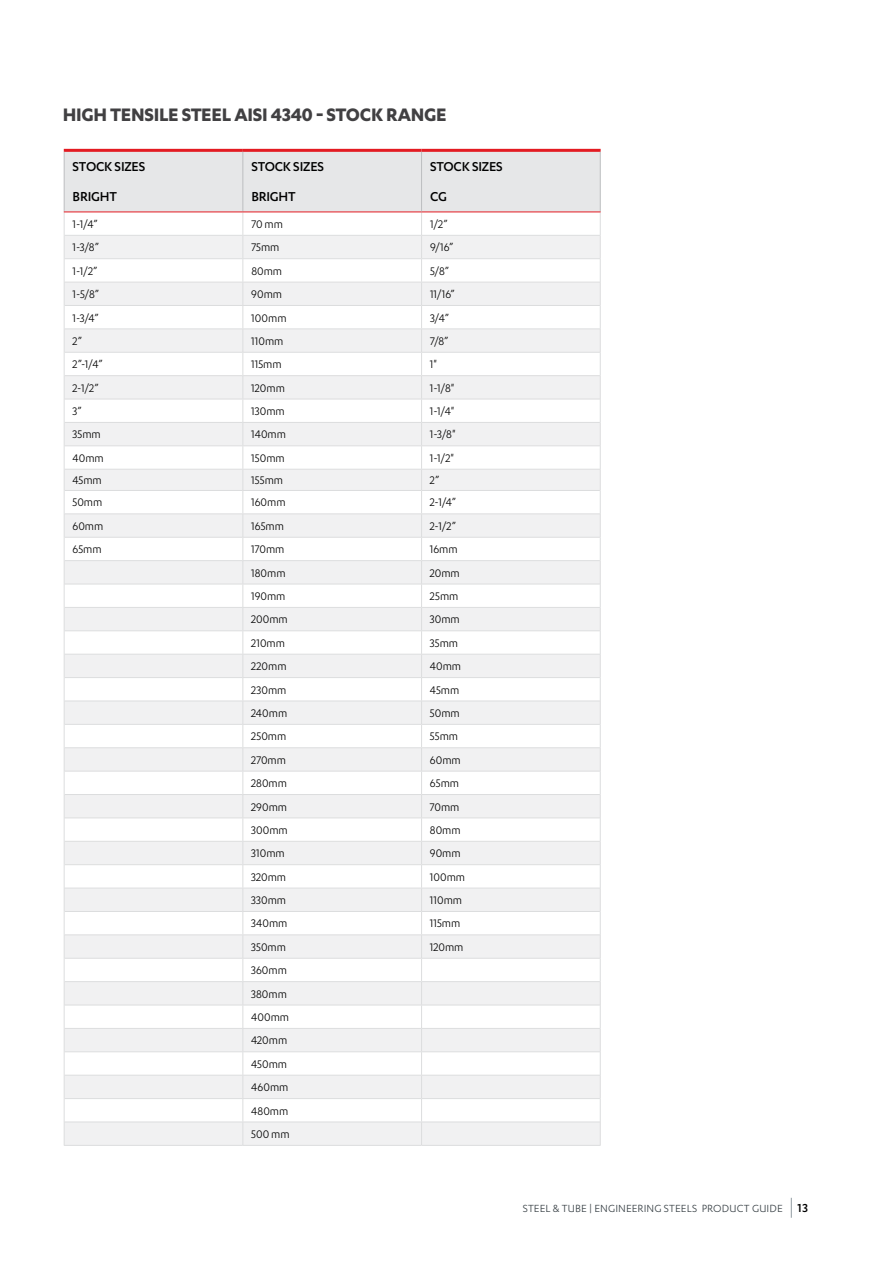
<style>
.page{position:relative;width:893px;height:1263px;background:#fff}
.page>*{position:absolute;margin:0;border:0;box-sizing:border-box;transform-origin:0 0}
.t1{font:700 21px "Karbon";letter-spacing:-.015em;color:#414042}
.t2{font:500 15px/30.2px "Karbon";letter-spacing:-.01em;color:#000}
.t3{font:12.75px/23.4px "Karbon";color:#000;scale:.95 1}
.t4{font:12px "Karbon";letter-spacing:.01em;color:#3a4247}
.s1{font-weight:500;font-size:13.5px;color:#000}
</style>
<div class="page">
<svg style="left:791px;top:1198px;width:1px;height:20px"></svg>
<hr style="left:64px;top:1145px;width:179px;height:1px;background:#dcddde">
<hr style="left:422px;top:1145px;width:179px;height:1px;background:#dcddde">
<hr style="left:243px;top:1145px;width:179px;height:1px;background:#dcddde">
<svg style="left:64px;top:152px;width:537px;height:993px"></svg>
<hr style="left:243px;top:282px;width:179px;height:1px;background:#dcddde">
<hr style="left:243px;top:305px;width:179px;height:1px;background:#dcddde">
<hr style="left:243px;top:375px;width:179px;height:1px;background:#dcddde">
<hr style="left:422px;top:399px;width:178px;height:1px;background:#dcddde">
<hr style="left:65px;top:445px;width:178px;height:1px;background:#dcddde">
<hr style="left:243px;top:445px;width:179px;height:1px;background:#dcddde">
<hr style="left:65px;top:537px;width:178px;height:1px;background:#dcddde">
<hr style="left:422px;top:537px;width:178px;height:1px;background:#dcddde">
<hr style="left:243px;top:584px;width:179px;height:1px;background:#dcddde">
<hr style="left:65px;top:654px;width:178px;height:1px;background:#dcddde">
<hr style="left:422px;top:654px;width:178px;height:1px;background:#dcddde">
<hr style="left:65px;top:677px;width:178px;height:1px;background:#dcddde">
<hr style="left:422px;top:771px;width:178px;height:1px;background:#dcddde">
<hr style="left:65px;top:841px;width:178px;height:1px;background:#dcddde">
<hr style="left:422px;top:841px;width:178px;height:1px;background:#dcddde">
<hr style="left:422px;top:911px;width:178px;height:1px;background:#dcddde">
<hr style="left:65px;top:934px;width:178px;height:1px;background:#dcddde">
<hr style="left:422px;top:934px;width:178px;height:1px;background:#dcddde">
<hr style="left:422px;top:958px;width:178px;height:1px;background:#dcddde">
<hr style="left:422px;top:981px;width:178px;height:1px;background:#dcddde">
<hr style="left:64px;top:149px;width:179px;height:3px;background:#e31b22">
<hr style="left:243px;top:149px;width:179px;height:3px;background:#e31b22">
<hr style="left:64px;top:152px;width:1px;height:60px;background:#bcbec0">
<hr style="left:242px;top:152px;width:1px;height:60px;background:#bcbec0">
<hr style="left:64px;top:212px;width:179px;height:1px;background:#e31b22">
<hr style="left:243px;top:212px;width:179px;height:1px;background:#e31b22">
<hr style="left:422px;top:422px;width:178px;height:1px;background:#dcddde">
<hr style="left:422px;top:149px;width:179px;height:3px;background:#e31b22">
<hr style="left:421px;top:152px;width:1px;height:60px;background:#bcbec0">
<hr style="left:600px;top:152px;width:1px;height:60px;background:#bcbec0">
<hr style="left:422px;top:212px;width:179px;height:1px;background:#e31b22">
<hr style="left:243px;top:654px;width:179px;height:1px;background:#dcddde">
<hr style="left:243px;top:771px;width:179px;height:1px;background:#dcddde">
<hr style="left:243px;top:888px;width:179px;height:1px;background:#dcddde">
<hr style="left:243px;top:981px;width:179px;height:1px;background:#dcddde">
<h1 class="t1" style="left:63px;top:102px;width:385px">HIGH TENSILE STEEL AISI 4340 - STOCK RANGE</h1>
<p class="t2" style="left:73px;top:151px;width:74px">STOCK SIZES<br>BRIGHT</p>
<p class="t2" style="left:251px;top:151px;width:74px">STOCK SIZES<br>BRIGHT</p>
<p class="t2" style="left:430px;top:151px;width:74px">STOCK SIZES<br>CG</p>
<p class="t3" style="left:73px;top:212px;width:28px">1-1/4”</p>
<p class="t3" style="left:251px;top:212px;width:35px">70 mm</p>
<p class="t3" style="left:430px;top:212px;width:20px">1/2”</p>
<p class="t3" style="left:73px;top:235px;width:29px">1-3/8”</p>
<p class="t3" style="left:251px;top:235px;width:31px">75mm</p>
<p class="t3" style="left:430px;top:235px;width:26px">9/16”</p>
<p class="t3" style="left:73px;top:259px;width:28px">1-1/2”</p>
<p class="t3" style="left:251px;top:259px;width:34px">80mm</p>
<p class="t3" style="left:430px;top:259px;width:22px">5/8”</p>
<p class="t3" style="left:73px;top:282px;width:29px">1-5/8”</p>
<p class="t3" style="left:251px;top:282px;width:34px">90mm</p>
<p class="t3" style="left:430px;top:282px;width:28px">11/16”</p>
<p class="t3" style="left:73px;top:306px;width:29px">1-3/4”</p>
<p class="t3" style="left:251px;top:306px;width:39px">100mm</p>
<p class="t3" style="left:430px;top:306px;width:21px">3/4”</p>
<p class="t3" style="left:73px;top:329px;width:11px">2”</p>
<p class="t3" style="left:251px;top:329px;width:35px">110mm</p>
<p class="t3" style="left:430px;top:329px;width:21px">7/8”</p>
<p class="t3" style="left:73px;top:352px;width:33px">2”-1/4”</p>
<p class="t3" style="left:251px;top:352px;width:33px">115mm</p>
<p class="t3" style="left:430px;top:352px;width:9px">1"</p>
<p class="t3" style="left:73px;top:376px;width:29px">2-1/2”</p>
<p class="t3" style="left:251px;top:376px;width:37px">120mm</p>
<p class="t3" style="left:430px;top:376px;width:27px">1-1/8"</p>
<p class="t3" style="left:73px;top:399px;width:11px">3”</p>
<p class="t3" style="left:251px;top:399px;width:37px">130mm</p>
<p class="t3" style="left:430px;top:399px;width:27px">1-1/4"</p>
<p class="t3" style="left:73px;top:422px;width:31px">35mm</p>
<p class="t3" style="left:251px;top:422px;width:38px">140mm</p>
<p class="t3" style="left:430px;top:422px;width:29px">1-3/8"</p>
<p class="t3" style="left:73px;top:446px;width:34px">40mm</p>
<p class="t3" style="left:251px;top:446px;width:37px">150mm</p>
<p class="t3" style="left:430px;top:446px;width:27px">1-1/2"</p>
<p class="t3" style="left:73px;top:468px;width:32px">45mm</p>
<p class="t3" style="left:251px;top:468px;width:35px">155mm</p>
<p class="t3" style="left:430px;top:468px;width:11px">2”</p>
<p class="t3" style="left:73px;top:491px;width:33px">50mm</p>
<p class="t3" style="left:251px;top:491px;width:38px">160mm</p>
<p class="t3" style="left:430px;top:491px;width:29px">2-1/4”</p>
<p class="t3" style="left:73px;top:514px;width:34px">60mm</p>
<p class="t3" style="left:251px;top:514px;width:36px">165mm</p>
<p class="t3" style="left:430px;top:514px;width:29px">2-1/2”</p>
<p class="t3" style="left:72px;top:537px;width:32px">65mm</p>
<p class="t3" style="left:251px;top:537px;width:36px">170mm</p>
<p class="t3" style="left:430px;top:537px;width:31px">16mm</p>
<p class="t3" style="left:251px;top:561px;width:38px">180mm</p>
<p class="t3" style="left:430px;top:561px;width:33px">20mm</p>
<p class="t3" style="left:251px;top:584px;width:38px">190mm</p>
<p class="t3" style="left:430px;top:584px;width:32px">25mm</p>
<p class="t3" style="left:251px;top:607px;width:40px">200mm</p>
<p class="t3" style="left:430px;top:607px;width:33px">30mm</p>
<p class="t3" style="left:251px;top:631px;width:37px">210mm</p>
<p class="t3" style="left:430px;top:631px;width:31px">35mm</p>
<p class="t3" style="left:251px;top:654px;width:39px">220mm</p>
<p class="t3" style="left:430px;top:654px;width:34px">40mm</p>
<p class="t3" style="left:251px;top:678px;width:39px">230mm</p>
<p class="t3" style="left:430px;top:678px;width:32px">45mm</p>
<p class="t3" style="left:251px;top:701px;width:39px">240mm</p>
<p class="t3" style="left:430px;top:701px;width:33px">50mm</p>
<p class="t3" style="left:251px;top:724px;width:38px">250mm</p>
<p class="t3" style="left:430px;top:724px;width:31px">55mm</p>
<p class="t3" style="left:251px;top:748px;width:38px">270mm</p>
<p class="t3" style="left:430px;top:748px;width:34px">60mm</p>
<p class="t3" style="left:251px;top:771px;width:39px">280mm</p>
<p class="t3" style="left:430px;top:771px;width:32px">65mm</p>
<p class="t3" style="left:251px;top:794px;width:39px">290mm</p>
<p class="t3" style="left:430px;top:794px;width:33px">70mm</p>
<p class="t3" style="left:251px;top:818px;width:40px">300mm</p>
<p class="t3" style="left:430px;top:818px;width:34px">80mm</p>
<p class="t3" style="left:251px;top:841px;width:37px">310mm</p>
<p class="t3" style="left:430px;top:841px;width:34px">90mm</p>
<p class="t3" style="left:251px;top:865px;width:38px">320mm</p>
<p class="t3" style="left:430px;top:865px;width:39px">100mm</p>
<p class="t3" style="left:251px;top:888px;width:38px">330mm</p>
<p class="t3" style="left:430px;top:888px;width:35px">110mm</p>
<p class="t3" style="left:251px;top:911px;width:40px">340mm</p>
<p class="t3" style="left:430px;top:911px;width:33px">115mm</p>
<p class="t3" style="left:251px;top:935px;width:38px">350mm</p>
<p class="t3" style="left:430px;top:935px;width:37px">120mm</p>
<p class="t3" style="left:251px;top:958px;width:42px">360mm<br>380mm<br>400mm<br>420mm<br>450mm<br>460mm<br>480mm<br>500 mm</p>
<p class="t4" style="left:523px;top:1202px;width:287px">STEEL &amp; TUBE | ENGINEERING STEELS PRODUCT GUIDE <span class="s1">13</span></p>
</div>
